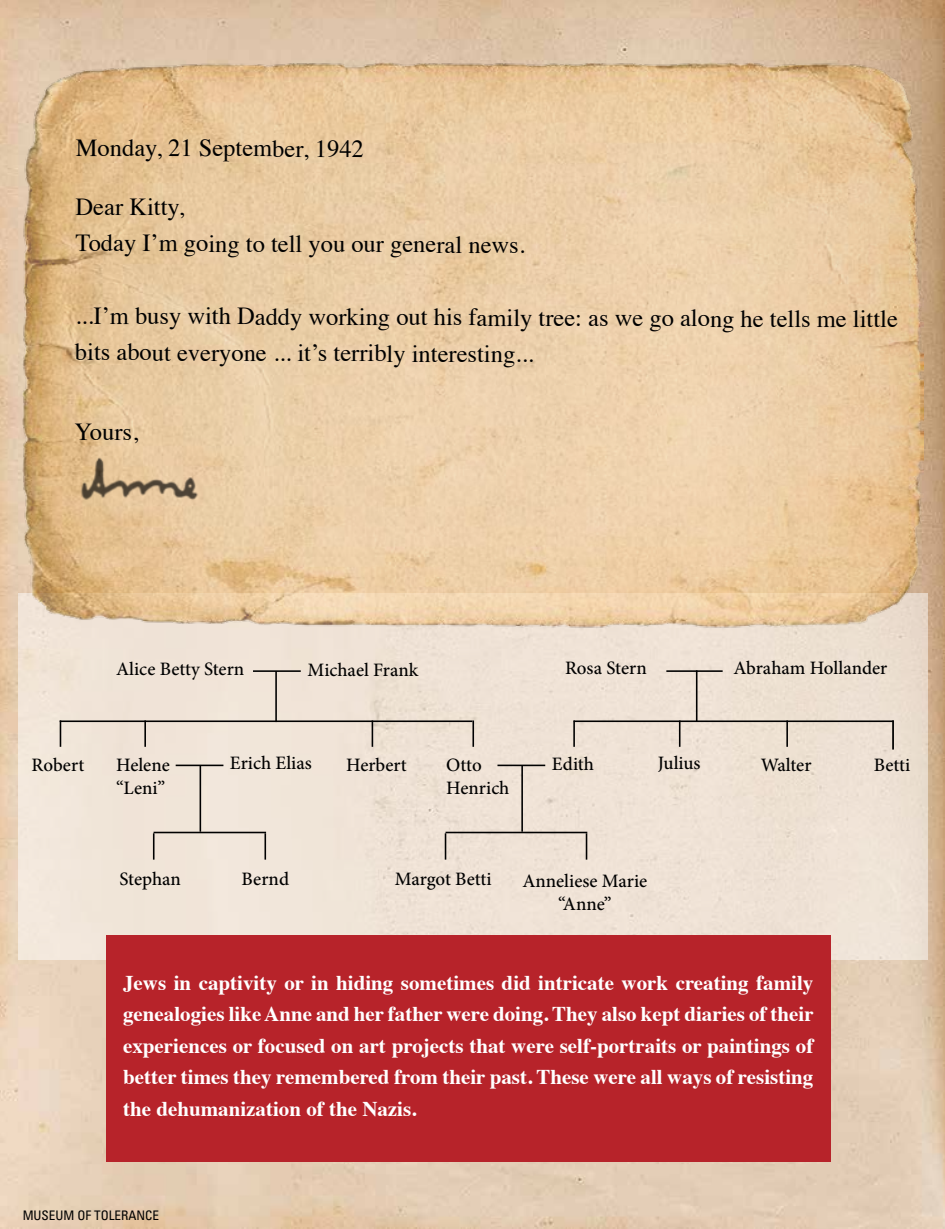
<style>
.page{position:relative;width:945px;height:1229px;background:#fff}
.page>*{position:absolute;margin:0;border:0;box-sizing:border-box;transform-origin:0 0}
.t1{font:24.5px/37.1px "Times";letter-spacing:-.005em;color:#000}
.t2{font:700 21px/31.5px "Times";color:#fff;text-align:justify}
.t3{font:500 18.9px/22.8px "Minion Pro";color:#000}
.t4{font:condensed 13.12px "Univers LT Std";color:#000}
</style>
<div class="page">
<img style="left:0;top:0;width:945px;height:1228px">
<div style="left:18px;top:593px;width:910px;height:366px;background:#f0e3d7"></div>
<hr style="left:892px;top:720px;width:2px;height:29px;background:#000">
<hr style="left:253px;top:670px;width:48px;height:2px;background:#000">
<hr style="left:497px;top:764px;width:48px;height:2px;background:#000">
<hr style="left:176px;top:764px;width:47px;height:2px;background:#000">
<hr style="left:60px;top:720px;width:412px;height:2px;background:#000">
<hr style="left:446px;top:831px;width:141px;height:2px;background:#000">
<hr style="left:154px;top:831px;width:112px;height:2px;background:#000">
<hr style="left:574px;top:720px;width:320px;height:2px;background:#000">
<hr style="left:666px;top:670px;width:57px;height:2px;background:#000">
<hr style="left:275px;top:671px;width:2px;height:51px;background:#000">
<svg style="left:372px;top:720px;width:1px;height:27px"></svg>
<hr style="left:472px;top:720px;width:2px;height:27px;background:#000">
<hr style="left:573px;top:720px;width:2px;height:27px;background:#000">
<hr style="left:679px;top:720px;width:2px;height:27px;background:#000">
<hr style="left:786px;top:720px;width:2px;height:27px;background:#000">
<svg style="left:445px;top:833px;width:1px;height:26px"></svg>
<hr style="left:153px;top:833px;width:2px;height:26px;background:#000">
<svg style="left:586px;top:833px;width:1px;height:26px"></svg>
<svg style="left:265px;top:833px;width:1px;height:26px"></svg>
<hr style="left:144px;top:720px;width:2px;height:27px;background:#000">
<svg style="left:60px;top:720px;width:1px;height:27px"></svg>
<hr style="left:521px;top:765px;width:2px;height:66px;background:#000">
<hr style="left:200px;top:765px;width:1px;height:66px;background:#000">
<hr style="left:696px;top:670px;width:2px;height:51px;background:#000">
<img style="left:22px;top:62px;width:901px;height:567px">
<img style="left:75px;top:450px;width:133px;height:66px">
<div style="left:106px;top:934px;width:725px;height:227px;background:#b7232a"></div>
<p class="t1" style="left:76px;top:127px;width:290px">Monday, 21 September, 1942</p>
<p class="t1" style="left:75px;top:186px;width:451px">Dear Kitty,<br>Today I’m going to tell you our general news.</p>
<p class="t1" style="left:75px;top:297px;width:825px;line-height:35.7px">...I’m busy with Daddy working out his family tree: as we go along he tells me little bits about everyone ... it’s terribly interesting...</p>
<p class="t1" style="left:75px;top:411px;width:65px">Yours,</p>
<p class="t3" style="left:116px;top:657px;width:130px">Alice Betty Stern</p>
<p class="t3" style="left:308px;top:658px;width:112px">Michael Frank</p>
<p class="t3" style="left:565px;top:657px;width:83px">Rosa Stern</p>
<p class="t3" style="left:734px;top:657px;width:155px">Abraham Hollander</p>
<p class="t3" style="left:32px;top:753px;width:54px">Robert</p>
<p class="t3" style="left:116px;top:753px;width:55px">Helene “Leni”</p>
<p class="t3" style="left:230px;top:752px;width:84px">Erich Elias</p>
<p class="t3" style="left:346px;top:753px;width:62px">Herbert</p>
<p class="t3" style="left:446px;top:753px;width:65px">Otto<br>Henrich</p>
<p class="t3" style="left:552px;top:752px;width:44px">Edith</p>
<p class="t3" style="left:658px;top:752px;width:44px">Julius</p>
<p class="t3" style="left:761px;top:753px;width:52px">Walter</p>
<p class="t3" style="left:119px;top:867px;width:63px">Stephan</p>
<p class="t3" style="left:242px;top:867px;width:49px">Bernd</p>
<p class="t3" style="left:395px;top:868px;width:98px">Margot Betti</p>
<p class="t3" style="left:522px;top:869px;width:126px;text-align:center">Anneliese Marie “Anne”</p>
<p class="t2" style="left:123px;top:964px;width:692px">Jews in captivity or in hiding sometimes did intricate work creating family genealogies like Anne and her father were doing. They also kept diaries of their experiences or focused on art projects that were self-portraits or paintings of better times they remembered from their past. These were all ways of resisting the dehumanization of the Nazis.</p>
<p class="t4" style="left:23px;top:1206px;width:138px">MUSEUM OF TOLERANCE</p>
<p class="t3" style="left:874px;top:753px;width:38px">Betti</p>
</div>
